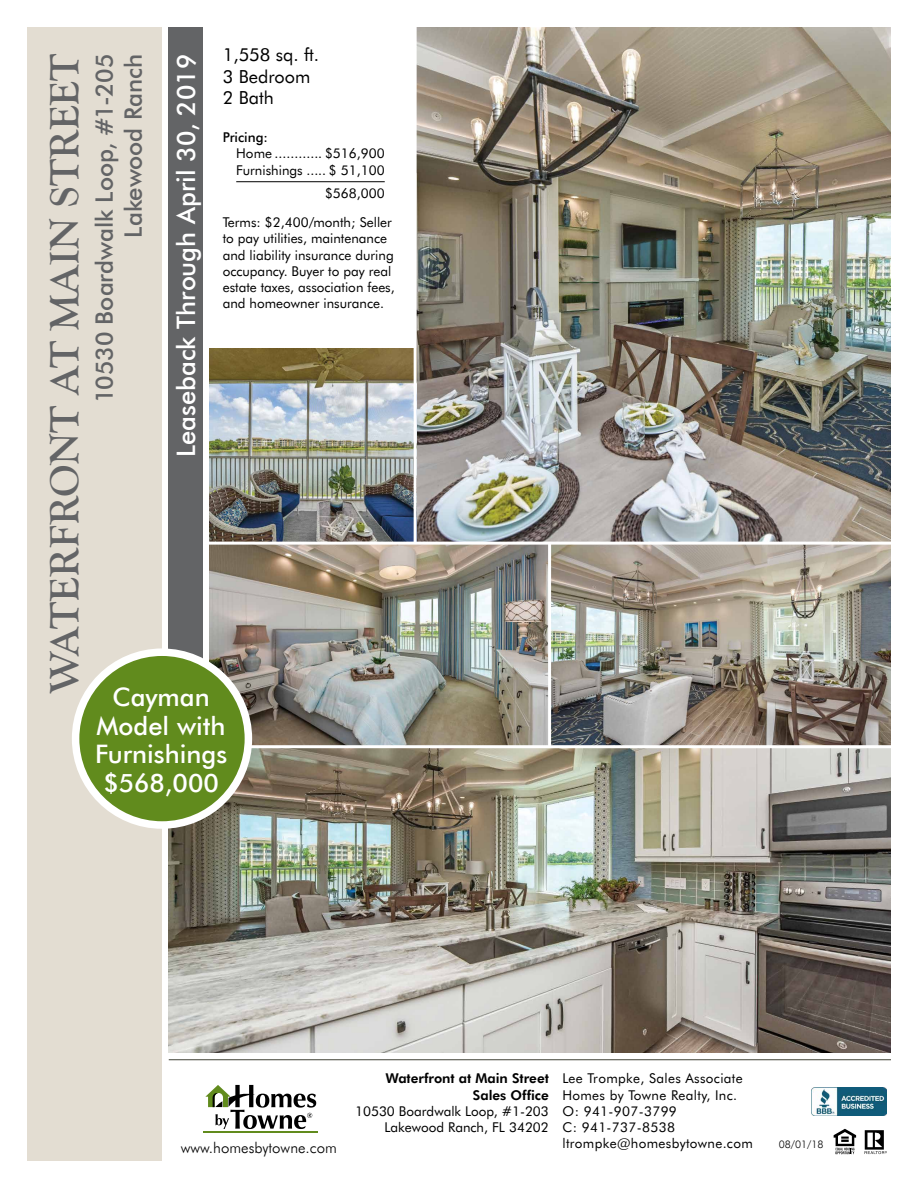
<style>
.page{position:relative;width:918px;height:1188px;background:#fff}
.page>*{position:absolute;margin:0;border:0;box-sizing:border-box;transform-origin:0 0}
.t1{font:700 42px "Goudy Old Style T";color:#636466}
.t2{font:500 25.5px/28.5px "Futura BT";color:#fff;text-align:center}
.t3{font:500 24px/28.8px "Futura BT";color:#636466;text-align:right}
.t4{font:18px/21.6px "Futura BT";color:#000}
.t5{font:300 15px "Futura BT";color:#000}
.t6{font:13.5px/16.2px "Futura BT";color:#000}
.t7{font:13.5px/16.2px "Futura BT";letter-spacing:.025em;color:#000}
.t8{font:700 13.5px/16.2px "Futura BT";color:#000;text-align:right}
.t9{font:500 13.5px "Futura BT";color:#000}
.t10{font:300 10.5px "Futura BT";color:#000}
</style>
<div class="page">
<div style="left:169px;top:27px;width:34px;height:702px;background:#636466"></div>
<div style="left:27px;top:27px;width:135px;height:1134px;background:#e3ddd2"></div>
<hr style="left:204px;top:1132px;width:114px;height:1px;background:#618b1d">
<svg style="left:205px;top:1085px;width:111px;height:44px"></svg>
<img style="left:812px;top:1087px;width:74px;height:29px">
<hr style="left:169px;top:1059px;width:722px;height:1px;background:#404236">
<svg style="left:834px;top:1129px;width:22px;height:25px"></svg>
<svg style="left:865px;top:1130px;width:22px;height:24px"></svg>
<img style="left:417px;top:27px;width:474px;height:515px">
<img style="left:169px;top:748px;width:722px;height:305px">
<img style="left:209px;top:545px;width:682px;height:200px">
<img style="left:209px;top:348px;width:205px;height:194px">
<hr style="left:548px;top:542px;width:3px;height:205px;background:#fff">
<hr style="left:236px;top:181px;width:149px;height:1px;background:#000">
<div style="left:76px;top:652px;width:172px;height:173px;background:#618b1d;border-radius:50%"></div>
<div style="left:72px;top:648px;width:180px;height:181px;border:8px solid #fff;border-radius:50%"></div>
<h1 class="t1" style="left:41px;top:693px;width:641px;rotate:-90deg">WATERFRONT AT MAIN STREET</h1>
<h3 class="t3" style="left:90px;top:403px;width:350px;rotate:-90deg">10530 Boardwalk Loop, #1-205<br>Lakewood Ranch</h3>
<h2 class="t2" style="left:172px;top:457px;width:405px;rotate:-90deg">Leaseback Through April 30, 2019</h2>
<h3 class="t4" style="left:223px;top:44px;width:98px">1,558 sq. ft.<br>3 Bedroom<br>2 Bath</h3>
<p class="t9" style="left:223px;top:129px;width:47px">Pricing:</p>
<p class="t6" style="left:236px;top:145px;width:150px">Home ............ $516,900<br>Furnishings ..... $ 51,100</p>
<p class="t6" style="left:223px;top:178px;width:171px;line-height:29.7px;text-indent:102px">$568,000<br>Terms: $2,400/month; Seller</p>
<p class="t6" style="left:223px;top:230px;width:174px">to pay utilities, maintenance and liability insurance during occupancy. Buyer to pay real estate taxes, association fees, and homeowner insurance.</p>
<h2 class="t2" style="left:95px;top:683px;width:134px">Cayman<br>Model with<br>Furnishings $568,000</h2>
<p class="t5" style="left:181px;top:1138px;width:158px">www.homesbytowne.com</p>
<p class="t8" style="left:386px;top:1070px;width:165px">Waterfront at Main Street<br>Sales Office</p>
<p class="t6" style="left:355px;top:1103px;width:195px;text-align:right">10530 Boardwalk Loop, #1-203<br>Lakewood Ranch, FL 34202</p>
<p class="t7" style="left:562px;top:1070px;width:192px">Lee Trompke, Sales Associate<br>Homes by Towne Realty, Inc.<br>O: 941-907-3799<br>C: 941-737-8538 ltrompke@homesbytowne.com</p>
<p class="t10" style="left:779px;top:1137px;width:46px">08/01/18</p>
</div>
